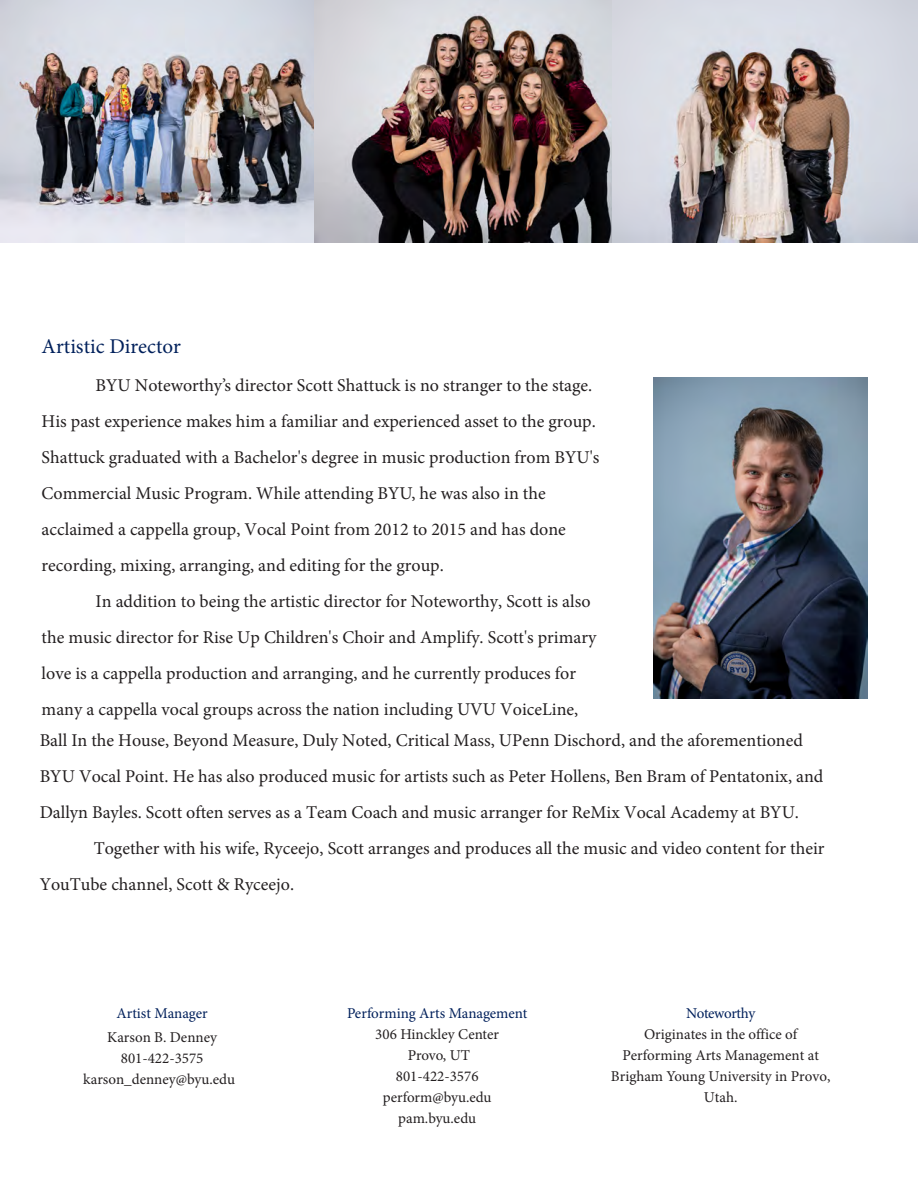
<style>
.page{position:relative;width:918px;height:1188px;background:#fff}
.page>*{position:absolute;margin:0;border:0;box-sizing:border-box;transform-origin:0 0}
.Paragraph_main{font:21px "Minion Pro";color:#00205b}
.Paragraph_main-2{font:18px "Minion Pro";color:#231f20}
.t1{font:15px/21px "Minion Pro";color:#231f20;text-align:center}
.t2{font:15px "Minion Pro";letter-spacing:-.005em;color:#00205b}
.t3{font:15px "Minion Pro";letter-spacing:-.025em;color:#00205b}
</style>
<div class="page">
<img style="left:0;top:0;width:315px;height:243px">
<img style="left:315px;top:0;width:297px;height:243px">
<img style="left:612px;top:0;width:306px;height:243px">
<img style="left:653px;top:377px;width:215px;height:321px">
<p class="Paragraph_main" style="left:42px;top:333px;width:141px">Artistic Director</p>
<p class="Paragraph_main-2" style="left:96px;top:373px;width:498px">BYU Noteworthy’s director Scott Shattuck is no stranger to the stage.</p>
<p class="Paragraph_main-2" style="left:42px;top:409px;width:556px">His past experience makes him a familiar and experienced asset to the group.</p>
<p class="Paragraph_main-2" style="left:42px;top:445px;width:559px">Shattuck graduated with a Bachelor's degree in music production from BYU's</p>
<p class="Paragraph_main-2" style="left:42px;top:481px;width:506px">Commercial Music Program. While attending BYU, he was also in the</p>
<p class="Paragraph_main-2" style="left:42px;top:517px;width:526px">acclaimed a cappella group, Vocal Point from 2012 to 2015 and has done</p>
<p class="Paragraph_main-2" style="left:42px;top:553px;width:404px">recording, mixing, arranging, and editing for the group.</p>
<p class="Paragraph_main-2" style="left:96px;top:589px;width:496px">In addition to being the artistic director for Noteworthy, Scott is also</p>
<p class="Paragraph_main-2" style="left:42px;top:625px;width:556px">the music director for Rise Up Children's Choir and Amplify. Scott's primary</p>
<p class="Paragraph_main-2" style="left:42px;top:661px;width:536px">love is a cappella production and arranging, and he currently produces for</p>
<p class="Paragraph_main-2" style="left:42px;top:697px;width:538px">many a cappella vocal groups across the nation including UVU VoiceLine,</p>
<p class="Paragraph_main-2" style="left:40px;top:729px;width:765px">Ball In the House, Beyond Measure, Duly Noted, Critical Mass, UPenn Dischord, and the aforementioned</p>
<p class="Paragraph_main-2" style="left:40px;top:765px;width:785px">BYU Vocal Point. He has also produced music for artists such as Peter Hollens, Ben Bram of Pentatonix, and</p>
<p class="Paragraph_main-2" style="left:40px;top:801px;width:761px">Dallyn Bayles. Scott often serves as a Team Coach and music arranger for ReMix Vocal Academy at BYU.</p>
<p class="Paragraph_main-2" style="left:94px;top:837px;width:732px">Together with his wife, Ryceejo, Scott arranges and produces all the music and video content for their</p>
<p class="Paragraph_main-2" style="left:40px;top:873px;width:256px">YouTube channel, Scott &amp; Ryceejo.</p>
<p class="t2" style="left:117px;top:1003px;width:93px">Artist Manager</p>
<p class="t1" style="left:83px;top:1027px;width:153px">Karson B. Denney<br>801-422-3575 karson_denney@byu.edu</p>
<p class="t2" style="left:347px;top:1003px;width:182px">Performing Arts Management</p>
<p class="t1" style="left:375px;top:1024px;width:125px">306 Hinckley Center<br>Provo, UT<br>801-422-3576 perform@byu.edu pam.byu.edu</p>
<p class="t3" style="left:686px;top:1003px;width:71px">Noteworthy</p>
<p class="t1" style="left:611px;top:1024px;width:221px">Originates in the office of<br>Performing Arts Management at<br>Brigham Young University in Provo,<br>Utah.</p>
</div>
